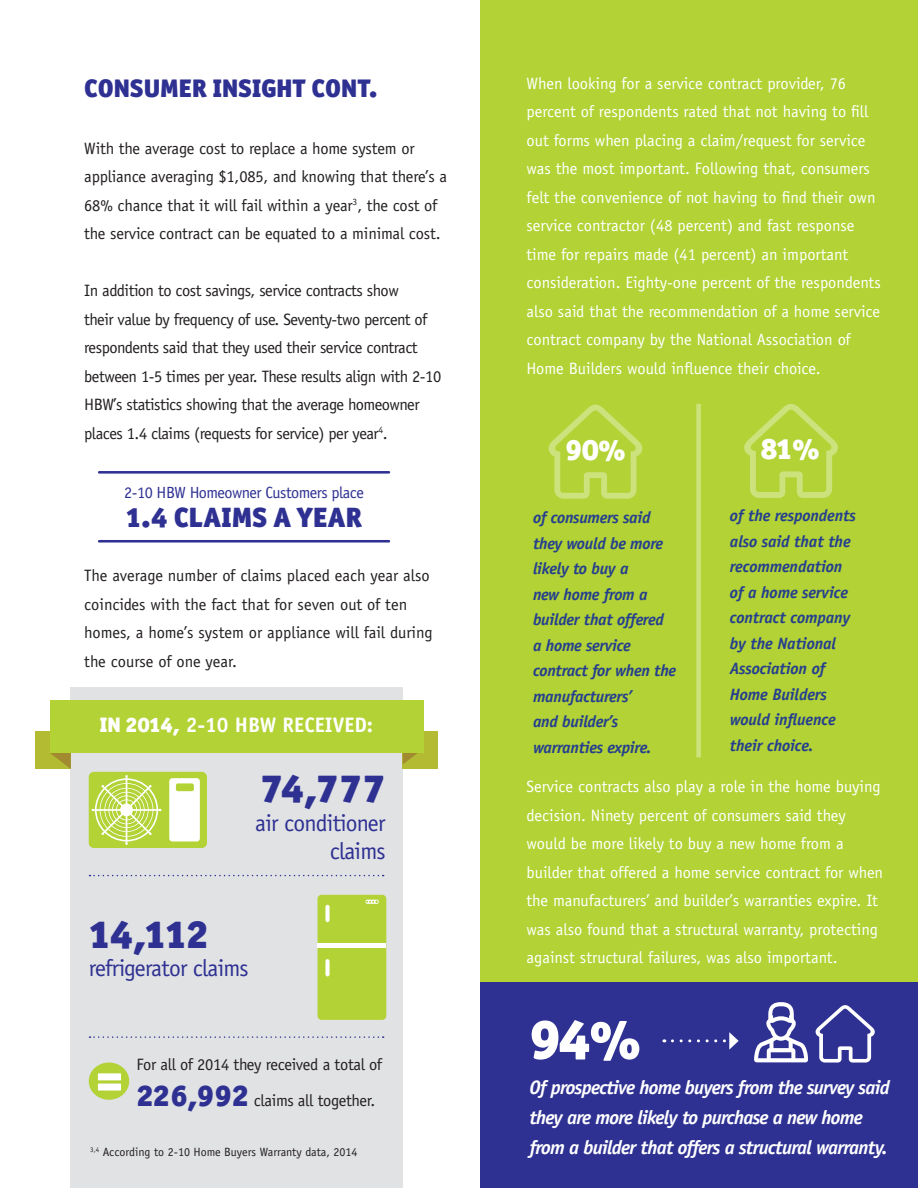
<style>
.page{position:relative;width:918px;height:1188px;background:#fff}
.page>*{position:absolute;margin:0;border:0;box-sizing:border-box;transform-origin:0 0}
.t1{font:55.5px "Officina Sans Black C";color:#fff}
.t2{font:39.3px "Officina Sans Black C";letter-spacing:-.025em;color:#2e3192}
.t3{font:29.4px "Officina Sans Black C";color:#fff}
.t4{font:28.05px "Officina Sans Black C";color:#2e3192}
.t5{font:25.5px "Officina Sans Black C";color:#2e3192}
.t6{font:23.55px "Officina Sans Std";letter-spacing:-.03em;color:#2e3192}
.t7{font:700 21px "Officina Sans Std";color:#fff}
.t8{font:italic 700 19.5px/30px "Officina Sans Std";letter-spacing:-.04em;color:#fff}
.t9{font:16.5px/28.5px "Officina Sans Std";color:#fff}
.t10{font:16.5px/28.5px "Officina Sans Std";letter-spacing:-.025em;color:#231f20}
.t11{font:italic 700 16.5px/25.5px "Officina Sans Std";letter-spacing:-.02em;color:#253f8e}
.t12{font:16.5px/28.5px "Officina Sans Std";color:#231f20}
.t13{font:16.2px "Officina Sans Std";letter-spacing:-.03em;color:#2e3192}
.t14{font:12px "Officina Sans Std";color:#231f20}
.s1{font-family:"Officina Sans Black C";font-weight:400}
.s2{font-family:"Officina Sans Black C";font-size:30px;color:#2e3192}
</style>
<div class="page">
<div style="left:481px;top:0;width:437px;height:1188px;background:#b2d235"></div>
<div style="left:71px;top:688px;width:332px;height:500px;background:#e1e2e4"></div>
<div style="left:36px;top:732px;width:35px;height:37px;background:#b2bb31"></div>
<div style="left:403px;top:732px;width:35px;height:37px;background:#b2bb31"></div>
<svg style="left:403px;top:748px;width:21px;height:16px"></svg>
<svg style="left:548px;top:405px;width:95px;height:94px"></svg>
<svg style="left:50px;top:753px;width:21px;height:16px"></svg>
<div style="left:50px;top:700px;width:373px;height:53px;background:#b2d235"></div>
<div style="left:89px;top:772px;width:118px;height:76px;background:#b2d235;border-radius:5px"></div>
<svg style="left:92px;top:775px;width:69px;height:70px"></svg>
<div style="left:169px;top:778px;width:31px;height:63px;background:#fff;border-radius:3px"></div>
<div style="left:176px;top:783px;width:18px;height:8px;background:#b2d235;border-radius:2px"></div>
<div style="left:481px;top:983px;width:437px;height:205px;background:#2e3192"></div>
<hr style="left:99px;top:471px;width:290px;height:3px;background:#2e3192">
<hr style="left:99px;top:540px;width:290px;height:3px;background:#2e3192">
<div style="left:318px;top:895px;width:68px;height:125px;background:#b2d235;border-radius:4px"></div>
<hr style="left:318px;top:944px;width:68px;height:4px;background:#fff">
<svg style="left:366px;top:900px;width:13px;height:4px"></svg>
<div style="left:325px;top:905px;width:5px;height:17px;background:#fff;border-radius:2px"></div>
<div style="left:325px;top:959px;width:5px;height:18px;background:#fff;border-radius:2px"></div>
<svg style="left:366px;top:900px;width:12px;height:3px"></svg>
<div style="left:89px;top:1063px;width:40px;height:37px;background:#b2d235;border-radius:50%"></div>
<svg style="left:98px;top:1073px;width:23px;height:18px"></svg>
<svg style="left:89px;top:875px;width:295px;height:1px"></svg>
<svg style="left:89px;top:1036px;width:295px;height:2px"></svg>
<svg style="left:754px;top:1002px;width:54px;height:60px"></svg>
<svg style="left:815px;top:1005px;width:60px;height:58px"></svg>
<svg style="left:672px;top:1032px;width:67px;height:18px"></svg>
<svg style="left:744px;top:404px;width:94px;height:94px"></svg>
<div style="left:696px;top:404px;width:5px;height:353px;background:#cde27c"></div>
<p class="t5" style="left:84px;top:72px;width:295px">CONSUMER INSIGHT CONT.</p>
<p class="t10" style="left:84px;top:134px;width:364px">With the average cost to replace a home system or appliance averaging $1,085, and knowing that there’s a 68% chance that it will fail within a year<sup>3</sup>, the cost of the service contract can be equated to a minimal cost.</p>
<p class="t10" style="left:84px;top:276px;width:359px">In addition to cost savings, service contracts show<br>their value by frequency of use. Seventy-two percent of respondents said that they used their service contract between 1-5 times per year. These results align with 2-10<br>HBW’s statistics showing that the average homeowner places 1.4 claims (requests for service) per year<sup>4</sup>.</p>
<p class="t13" style="left:124px;top:483px;width:241px">2-10 HBW Homeowner Customers place</p>
<p class="t4" style="left:126px;top:500px;width:238px">1.4 CLAIMS A YEAR</p>
<p class="t12" style="left:84px;top:561px;width:350px">The average number of claims placed each year also coincides with the fact that for seven out of ten homes, a home’s system or appliance will fail during the course of one year.</p>
<p class="t7" style="left:100px;top:711px;width:275px"><span class="s1">IN 2014,</span> 2-10 HBW RECEIVED:</p>
<p class="t2" style="left:261px;top:764px;width:126px">74,777</p>
<p class="t6" style="left:255px;top:809px;width:132px">air conditioner</p>
<p class="t6" style="left:330px;top:837px;width:57px">claims</p>
<p class="t2" style="left:89px;top:909px;width:121px">14,112</p>
<p class="t6" style="left:89px;top:954px;width:161px">refrigerator claims</p>
<p class="t10" style="left:136px;top:1046px;width:247px;line-height:36px">For all of 2014 they received a total of<br><span class="s2">226,992</span> claims all together.</p>
<p class="t14" style="left:90px;top:1145px;width:269px"><sup>3,4</sup> According to 2-10 Home Buyers Warranty data, 2014</p>
<p class="t9" style="left:526px;top:69px;width:356px">When looking for a service contract provider, 76 percent of respondents rated that not having to fill out forms when placing a claim/request for service was the most important. Following that, consumers felt the convenience of not having to find their own service contractor (48 percent) and fast response time for repairs made (41 percent) an important consideration. Eighty-one percent of the respondents also said that the recommendation of a home service contract company by the National Association of Home Builders would influence their choice.</p>
<p class="t3" style="left:565px;top:431px;width:62px">90%</p>
<p class="t11" style="left:533px;top:505px;width:145px">of consumers said they would be more likely to buy a<br>new home from a builder that offered a home service contract for when the manufacturers’</p>
<p class="t11" style="left:533px;top:709px;width:87px">and builder’s</p>
<p class="t11" style="left:533px;top:734px;width:120px">warranties expire.</p>
<p class="t3" style="left:761px;top:431px;width:60px">81%</p>
<p class="t11" style="left:730px;top:503px;width:127px">of the respondents also said that the recommendation of a home service contract company by the National<br>Association of<br>Home Builders would influence their choice.</p>
<p class="t9" style="left:526px;top:773px;width:358px">Service contracts also play a role in the home buying decision. Ninety percent of consumers said they would be more likely to buy a new home from a builder that offered a home service contract for when the manufacturers’ and builder’s warranties expire. It was also found that a structural warranty, protecting against structural failures, was also important.</p>
<p class="t1" style="left:529px;top:1004px;width:113px">94%</p>
<p class="t8" style="left:529px;top:1072px;width:362px">Of prospective home buyers from the survey said they are more likely to purchase a new home from a builder that offers a structural warranty.</p>
</div>
